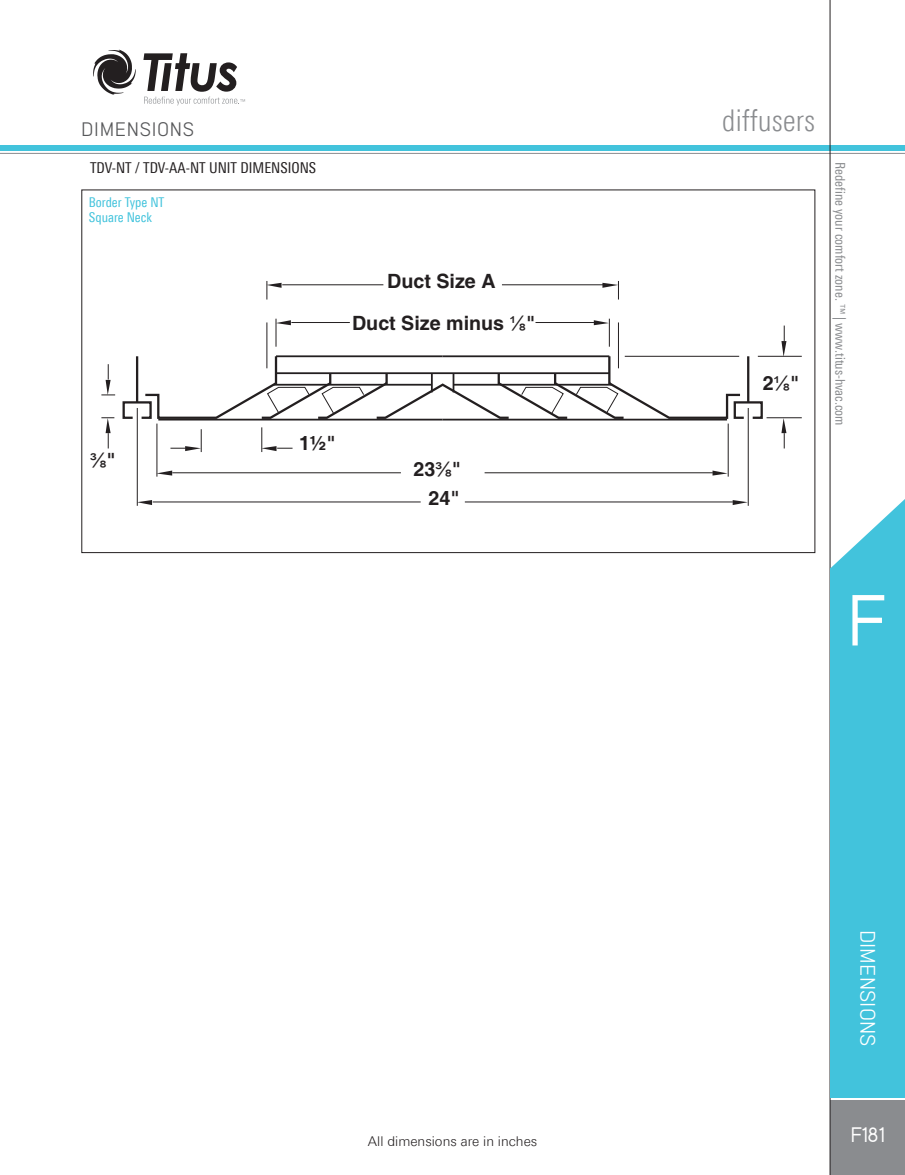
<style>
.page{position:relative;width:905px;height:1175px;background:#fff}
.page>*{position:absolute;margin:0;border:0;box-sizing:border-box;transform-origin:0 0}
.t1{font:500 72px "Lintel";color:#fff}
.t2{font:300 condensed 30px "LT Univers";color:#8a8c8f}
.t3{font:21px "Lintel";letter-spacing:.01em;color:#fff}
.t4{font:500 21px "Lintel";color:#fff}
.t5{font:700 19.65px "Arial";color:#231f20}
.t6{font:19.65px "Arial Unicode MS";color:#231f20}
.t7{font:19.5px "Lintel";letter-spacing:.035em;color:#57585a}
.Figure_Title{font:condensed 15px "LT Univers";color:#231f20}
.t8{font:condensed 13.5px "LT Univers";color:#8a8c8f}
.dimension_text{font:300 13.5px "LT Univers Basic";color:#231f20}
.Paragraph_Bold{font:condensed 13.5px "LT Univers";color:#42c3dc}
.s1{font-family:"Arial Unicode MS";font-weight:400}
.s2{font-family:"Arial";font-weight:700}
</style>
<div class="page">
<svg style="left:93px;top:50px;width:43px;height:45px"></svg>
<svg style="left:143px;top:53px;width:102px;height:52px"></svg>
<hr style="left:0;top:153px;width:904px;height:1px;background:#8a8c8f">
<div style="left:0;top:146px;width:904px;height:5px;background:#42c3dc"></div>
<div style="left:830px;top:1100px;width:74px;height:74px;background:#8a8c8f"></div>
<hr style="left:829px;top:0;width:1px;height:1174px;background:#231f20">
<div style="left:830px;top:568px;width:74px;height:529px;background:#42c3dc"></div>
<svg style="left:830px;top:492px;width:74px;height:76px"></svg>
<hr style="left:153px;top:501px;width:267px;height:1px;background:#231f20">
<hr style="left:172px;top:472px;width:229px;height:1px;background:#231f20">
<svg style="left:101px;top:417px;width:13px;height:31px"></svg>
<svg style="left:101px;top:364px;width:14px;height:31px"></svg>
<hr style="left:156px;top:423px;width:1px;height:53px;background:#231f20">
<hr style="left:137px;top:408px;width:1px;height:98px;background:#231f20">
<svg style="left:156px;top:470px;width:16px;height:5px"></svg>
<svg style="left:137px;top:500px;width:15px;height:5px"></svg>
<svg style="left:170px;top:429px;width:32px;height:23px"></svg>
<svg style="left:261px;top:427px;width:31px;height:25px"></svg>
<hr style="left:465px;top:501px;width:267px;height:1px;background:#231f20">
<hr style="left:484px;top:472px;width:228px;height:1px;background:#231f20">
<svg style="left:732px;top:500px;width:15px;height:5px"></svg>
<hr style="left:727px;top:423px;width:1px;height:53px;background:#231f20">
<svg style="left:712px;top:470px;width:15px;height:5px"></svg>
<hr style="left:747px;top:408px;width:1px;height:98px;background:#231f20">
<hr style="left:757px;top:356px;width:44px;height:1px;background:#231f20">
<hr style="left:766px;top:417px;width:35px;height:1px;background:#231f20">
<svg style="left:781px;top:418px;width:5px;height:30px"></svg>
<svg style="left:781px;top:325px;width:5px;height:32px"></svg>
<svg style="left:122px;top:281px;width:642px;height:139px"></svg>
<h3 class="t7" style="left:81px;top:116px;width:115px">DIMENSIONS</h3>
<p class="Figure_Title" style="left:90px;top:159px;width:228px">TDV-NT / TDV-AA-NT UNIT DIMENSIONS</p>
<p class="Paragraph_Bold" style="left:89px;top:194px;width:77px">Border Type NT</p>
<p class="Paragraph_Bold" style="left:89px;top:209px;width:64px">Square Neck</p>
<p class="t5" style="left:387px;top:269px;width:110px">Duct Size A</p>
<p class="t5" style="left:352px;top:311px;width:185px">Duct Size minus <span class="s1">⅛</span>"</p>
<p class="t6" style="left:90px;top:445px;width:27px">⅜<span class="s2">"</span></p>
<p class="t5" style="left:299px;top:431px;width:38px">1½"</p>
<p class="t5" style="left:413px;top:457px;width:49px">23<span class="s1">⅜</span>"</p>
<p class="t5" style="left:428px;top:486px;width:33px">24"</p>
<p class="dimension_text" style="left:368px;top:1133px;width:171px">All dimensions are in inches</p>
<h2 class="t2" style="left:722px;top:103px;width:95px">diffusers</h2>
<p class="t5" style="left:762px;top:371px;width:38px">2<span class="s1">⅛</span>"</p>
<p class="t8" style="left:848px;top:162px;width:265px;rotate:90deg">Redefine your comfort zone. ™ | www.titus-hvac.com</p>
<h1 class="t1" style="left:848px;top:573px;width:41px">F</h1>
<h3 class="t3" style="left:882px;top:929px;width:118px;rotate:90deg">DIMENSIONS</h3>
<h3 class="t4" style="left:851px;top:1121px;width:35px">F181</h3>
</div>
